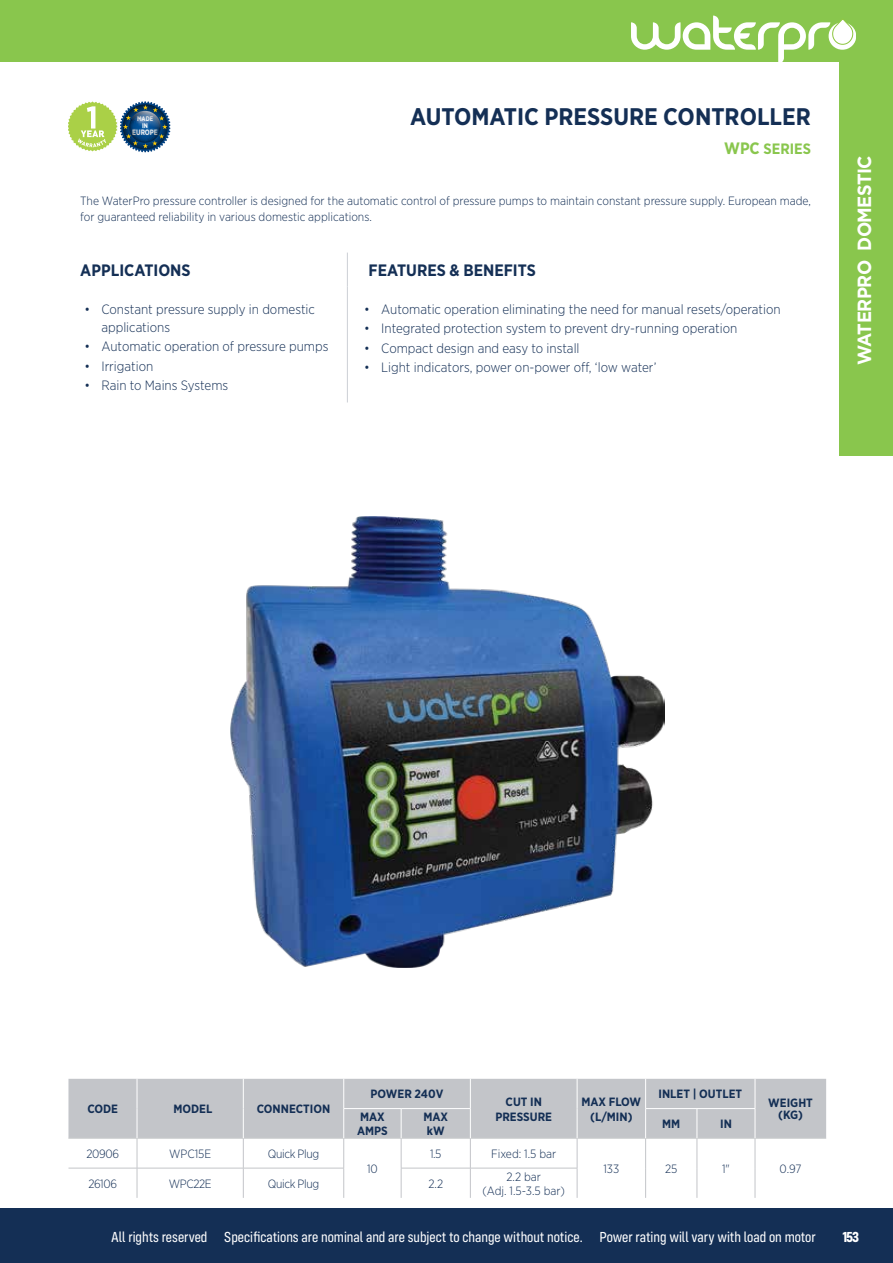
<style>
.page{position:relative;width:893px;height:1263px;background:#fff}
.page>*{position:absolute;margin:0;border:0;box-sizing:border-box;transform-origin:0 0}
.t1{font:700 24px "Gotham Narrow";color:#142f55}
.t2{font:700 19.05px "Gotham";letter-spacing:-.03em;color:#fff;scale:.94 1}
.t3{font:700 16.5px "Gotham Narrow";color:#142f55}
.t4{font:15px "Config Condensed";color:#fff}
.t5{font:700 15px "Gotham Narrow";color:#89c64d}
.t6{font:700 15px "Config Condensed";color:#fff}
.t7{font:300 13.5px/18px "Gotham Narrow";color:#142f55}
.t8{font:300 12px/15.6px "Gotham Narrow";color:#142f55}
.t9{font:700 12px/14.4px "Gotham Narrow";color:#142f55;text-align:center}
.t10{font:300 12px "Gotham Narrow";letter-spacing:-.03em;color:#142f55}
.t11{font:700 7.8px "Gotham Narrow";color:#fff;scale:.88 1}
.t12{font:700 6.75px/7.2px "Gotham Narrow";color:#fff;text-align:center;scale:.88 1}
.s1{font-size:16.5px}
</style>
<div class="page">
<div style="left:0;top:1208px;width:893px;height:55px;background:#142f55"></div>
<div style="left:0;top:0;width:893px;height:62px;background:#89c64d"></div>
<div style="left:839px;top:60px;width:54px;height:396px;background:#89c64d"></div>
<svg style="left:632px;top:16px;width:223px;height:46px"></svg>
<hr style="left:347px;top:253px;width:1px;height:34px;background:#ccd0d5">
<hr style="left:347px;top:287px;width:1px;height:115px;background:#ccd0d5">
<hr style="left:68px;top:1138px;width:69px;height:1px;background:#d1d3d4">
<hr style="left:137px;top:1138px;width:106px;height:1px;background:#d1d3d4">
<hr style="left:243px;top:1138px;width:101px;height:1px;background:#d1d3d4">
<hr style="left:344px;top:1138px;width:57px;height:1px;background:#d1d3d4">
<hr style="left:401px;top:1138px;width:69px;height:1px;background:#d1d3d4">
<hr style="left:470px;top:1138px;width:107px;height:1px;background:#d1d3d4">
<hr style="left:577px;top:1138px;width:69px;height:1px;background:#d1d3d4">
<hr style="left:646px;top:1138px;width:51px;height:1px;background:#d1d3d4">
<hr style="left:697px;top:1138px;width:58px;height:1px;background:#d1d3d4">
<hr style="left:755px;top:1138px;width:71px;height:1px;background:#d1d3d4">
<div style="left:68px;top:1079px;width:758px;height:59px;background:#c3c5c9"></div>
<hr style="left:137px;top:1138px;width:1px;height:30px;background:#c3c5c9">
<hr style="left:243px;top:1138px;width:1px;height:30px;background:#c3c5c9">
<hr style="left:343px;top:1138px;width:1px;height:30px;background:#c3c5c9">
<hr style="left:401px;top:1138px;width:1px;height:30px;background:#c3c5c9">
<hr style="left:470px;top:1138px;width:1px;height:30px;background:#c3c5c9">
<hr style="left:577px;top:1138px;width:1px;height:30px;background:#c3c5c9">
<hr style="left:645px;top:1138px;width:1px;height:30px;background:#c3c5c9">
<hr style="left:697px;top:1138px;width:1px;height:30px;background:#c3c5c9">
<hr style="left:755px;top:1138px;width:1px;height:30px;background:#c3c5c9">
<hr style="left:645px;top:1168px;width:1px;height:30px;background:#c3c5c9">
<hr style="left:697px;top:1168px;width:1px;height:30px;background:#c3c5c9">
<hr style="left:755px;top:1168px;width:1px;height:30px;background:#c3c5c9">
<hr style="left:68px;top:1168px;width:69px;height:1px;background:#c3c5c9">
<hr style="left:137px;top:1168px;width:106px;height:1px;background:#c3c5c9">
<hr style="left:137px;top:1168px;width:1px;height:30px;background:#c3c5c9">
<hr style="left:243px;top:1168px;width:101px;height:1px;background:#c3c5c9">
<hr style="left:243px;top:1168px;width:1px;height:30px;background:#c3c5c9">
<hr style="left:343px;top:1168px;width:1px;height:30px;background:#c3c5c9">
<hr style="left:401px;top:1168px;width:69px;height:1px;background:#c3c5c9">
<hr style="left:401px;top:1168px;width:1px;height:30px;background:#c3c5c9">
<hr style="left:470px;top:1168px;width:107px;height:1px;background:#c3c5c9">
<hr style="left:470px;top:1168px;width:1px;height:30px;background:#c3c5c9">
<hr style="left:577px;top:1168px;width:1px;height:30px;background:#c3c5c9">
<svg style="left:68px;top:101px;width:102px;height:52px"></svg>
<img style="left:231px;top:517px;width:433px;height:451px">
<p class="t12" style="left:137px;top:115px;width:20px">MADE<br>IN</p>
<p class="t11" style="left:132px;top:127px;width:30px">EUROPE</p>
<h1 class="t1" style="left:410px;top:101px;width:402px">AUTOMATIC PRESSURE CONTROLLER</h1>
<p class="t5" style="left:724px;top:139px;width:88px"><span class="s1">WPC</span> SERIES</p>
<p class="t8" style="left:80px;top:193px;width:732px">The WaterPro pressure controller is designed for the automatic control of pressure pumps to maintain constant pressure supply. European made, for guaranteed reliability in various domestic applications.</p>
<p class="t3" style="left:80px;top:260px;width:112px">APPLICATIONS</p>
<p class="t3" style="left:369px;top:260px;width:169px">FEATURES &amp; BENEFITS</p>
<p class="t7" style="left:101px;top:300px;width:215px;text-indent:-17px">• Constant pressure supply in domestic applications</p>
<p class="t7" style="left:84px;top:337px;width:246px">• Automatic operation of pressure pumps</p>
<p class="t7" style="left:84px;top:356px;width:70px">• Irrigation</p>
<p class="t7" style="left:84px;top:375px;width:145px">• Rain to Mains Systems</p>
<p class="t7" style="left:364px;top:300px;width:418px">• Automatic operation eliminating the need for manual resets/operation</p>
<p class="t7" style="left:364px;top:319px;width:375px">• Integrated protection system to prevent dry-running operation</p>
<p class="t7" style="left:364px;top:338px;width:217px">• Compact design and easy to install</p>
<p class="t7" style="left:364px;top:357px;width:294px">• Light indicators, power on-power off, ‘low water’</p>
<h2 class="t2" style="left:853px;top:365px;width:224px;rotate:-90deg">WATERPRO DOMESTIC</h2>
<p class="t9" style="left:87px;top:1102px;width:32px">CODE</p>
<p class="t9" style="left:173px;top:1102px;width:40px">MODEL</p>
<p class="t9" style="left:257px;top:1102px;width:75px">CONNECTION</p>
<p class="t8" style="left:86px;top:1146px;width:34px">20906</p>
<p class="t8" style="left:169px;top:1146px;width:44px">WPC15E</p>
<p class="t10" style="left:268px;top:1146px;width:53px">Quick Plug</p>
<p class="t9" style="left:658px;top:1087px;width:85px">INLET | OUTLET</p>
<p class="t9" style="left:371px;top:1087px;width:74px">POWER 240V</p>
<p class="t9" style="left:495px;top:1095px;width:58px">CUT IN<br>PRESSURE</p>
<p class="t9" style="left:582px;top:1095px;width:61px">MAX FLOW (L/MIN)</p>
<p class="t9" style="left:768px;top:1096px;width:46px">WEIGHT</p>
<p class="t9" style="left:360px;top:1109px;width:26px">MAX</p>
<p class="t9" style="left:778px;top:1108px;width:26px">(KG)</p>
<p class="t9" style="left:357px;top:1124px;width:32px">AMPS</p>
<p class="t9" style="left:423px;top:1109px;width:26px;text-align:left">MAX kW</p>
<p class="t9" style="left:662px;top:1117px;width:20px">MM</p>
<p class="t9" style="left:720px;top:1117px;width:13px">IN</p>
<p class="t8" style="left:430px;top:1146px;width:13px">1.5</p>
<p class="t8" style="left:491px;top:1146px;width:67px">Fixed: 1.5 bar</p>
<p class="t8" style="left:367px;top:1160px;width:12px">10</p>
<p class="t8" style="left:88px;top:1175px;width:30px">26106</p>
<p class="t8" style="left:169px;top:1175px;width:44px">WPC22E</p>
<p class="t10" style="left:268px;top:1176px;width:53px">Quick Plug</p>
<p class="t8" style="left:428px;top:1175px;width:16px">2.2</p>
<p class="t8" style="left:482px;top:1169px;width:84px;line-height:14.4px;text-align:center">2.2 bar<br>(Adj. 1.5-3.5 bar)</p>
<p class="t8" style="left:603px;top:1160px;width:17px">133</p>
<p class="t8" style="left:665px;top:1160px;width:14px">25</p>
<p class="t8" style="left:722px;top:1160px;width:9px">1"</p>
<p class="t8" style="left:780px;top:1160px;width:23px">0.97</p>
<p class="t4" style="left:111px;top:1228px;width:706px">All rights reserved Specifications are nominal and are subject to change without notice. Power rating will vary with load on motor</p>
<p class="t6" style="left:842px;top:1228px;width:18px">153</p>
</div>
